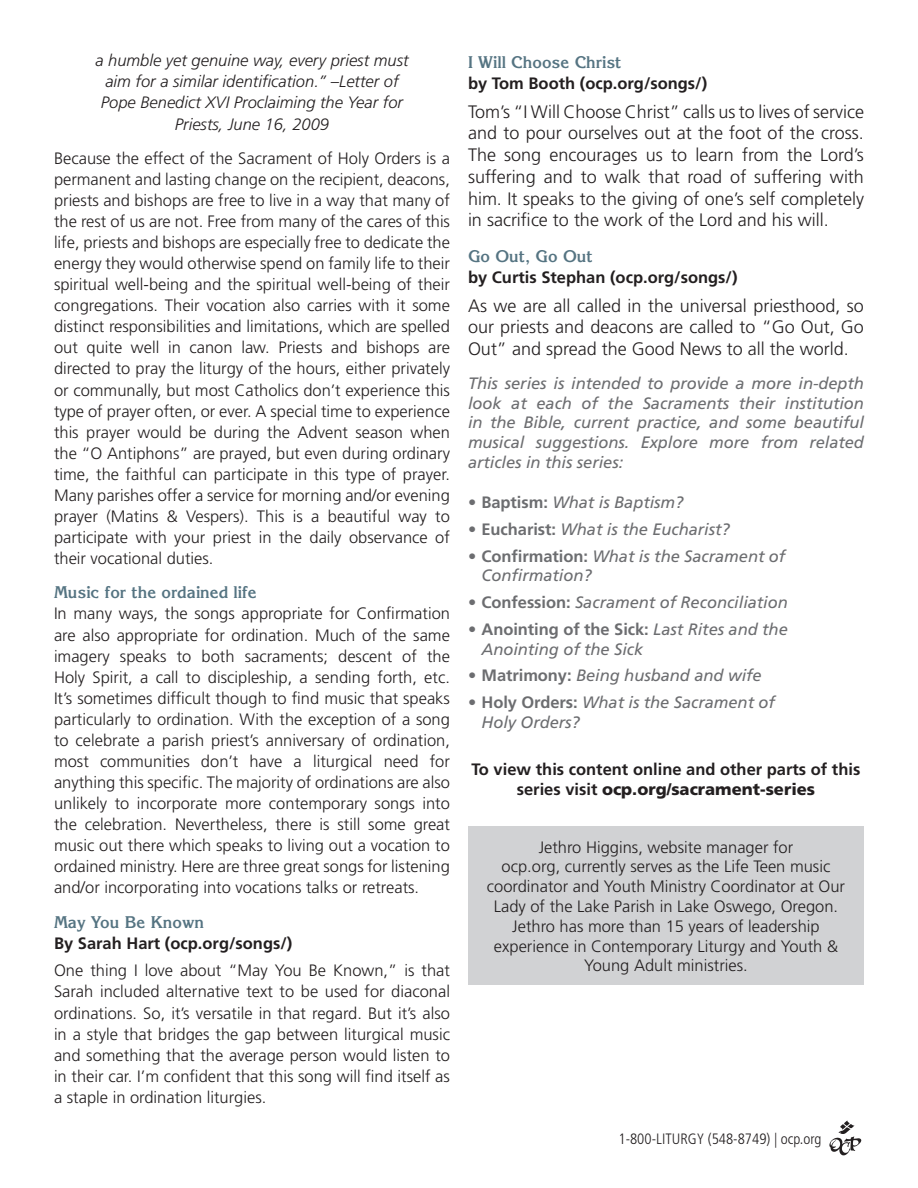
<style>
.page{position:relative;width:918px;height:1188px;background:#fff}
.page>*{position:absolute;margin:0;border:0;box-sizing:border-box;transform-origin:0 0}
.t1{font:300 18px/21.8px "Frutiger LT Std";color:#231f20;text-align:justify}
.t2{font:300 16.5px/21px "Frutiger LT Std";color:#231f20;text-align:justify}
.t3{font:italic 16.5px/20px "Frutiger LT Std";letter-spacing:-.005em;color:#6c6d70}
.t4{font:700 16.5px/20px "Frutiger LT Std";color:#231f20;text-align:center}
.t5{font:italic 300 16.5px/21px "Frutiger LT Std";color:#231f20;text-align:center}
.t6{font:700 16.5px "Korinna Std";color:#557482}
.t7{font:300 condensed 15px "Frutiger LT Std";color:#231f20}
.s1{font-weight:700;font-style:normal}
.s2{font-weight:900}
</style>
<div class="page">
<img style="left:829px;top:1120px;width:33px;height:36px">
<div style="left:468px;top:827px;width:396px;height:158px;background:#d1d2d4"></div>
<p class="t5" style="left:95px;top:50px;width:315px">a humble yet genuine way, every priest must aim for a similar identification.” –Letter of Pope Benedict XVI Proclaiming the Year for Priests, June 16, 2009</p>
<p class="t2" style="left:54px;top:148px;width:398px">Because the effect of the Sacrament of Holy Orders is a permanent and lasting change on the recipient, deacons, priests and bishops are free to live in a way that many of the rest of us are not. Free from many of the cares of this life, priests and bishops are especially free to dedicate the energy they would otherwise spend on family life to their spiritual well-being and the spiritual well-being of their congregations. Their vocation also carries with it some distinct responsibilities and limitations, which are spelled out quite well in canon law. Priests and bishops are directed to pray the liturgy of the hours, either privately or communally, but most Catholics don’t experience this type of prayer often, or ever. A special time to experience this prayer would be during the Advent season when the “O Antiphons” are prayed, but even during ordinary time, the faithful can participate in this type of prayer.<br>Many parishes offer a service for morning and/or evening prayer (Matins &amp; Vespers). This is a beautiful way to participate with your priest in the daily observance of their vocational duties.</p>
<p class="t6" style="left:54px;top:582px;width:204px">Music for the ordained life</p>
<p class="t2" style="left:54px;top:604px;width:398px">In many ways, the songs appropriate for Confirmation are also appropriate for ordination. Much of the same imagery speaks to both sacraments; descent of the Holy Spirit, a call to discipleship, a sending forth, etc.<br>It’s sometimes difficult though to find music that speaks particularly to ordination. With the exception of a song to celebrate a parish priest’s anniversary of ordination, most communities don’t have a liturgical need for anything this specific. The majority of ordinations are also unlikely to incorporate more contemporary songs into the celebration. Nevertheless, there is still some great music out there which speaks to living out a vocation to ordained ministry. Here are three great songs for listening and/or incorporating into vocations talks or retreats.</p>
<p class="t6" style="left:54px;top:911px;width:152px">May You Be Known</p>
<p class="t4" style="left:54px;top:933px;width:240px">By Sarah Hart (ocp.org/songs/)</p>
<p class="t2" style="left:54px;top:960px;width:398px">One thing I love about “May You Be Known,” is that Sarah included alternative text to be used for diaconal ordinations. So, it’s versatile in that regard. But it’s also in a style that bridges the gap between liturgical music and something that the average person would listen to in their car. I’m confident that this song will find itself as a staple in ordination liturgies.</p>
<p class="t6" style="left:468px;top:51px;width:155px">I Will Choose Christ</p>
<p class="t4" style="left:468px;top:74px;width:241px">by Tom Booth (ocp.org/songs/)</p>
<p class="t1" style="left:468px;top:101px;width:398px">Tom’s “I Will Choose Christ” calls us to lives of service and to pour ourselves out at the foot of the cross.<br>The song encourages us to learn from the Lord’s suffering and to walk that road of suffering with him. It speaks to the giving of one’s self completely in sacrifice to the work of the Lord and his will.</p>
<p class="t6" style="left:468px;top:245px;width:126px">Go Out, Go Out</p>
<p class="t4" style="left:468px;top:268px;width:271px">by Curtis Stephan (ocp.org/songs/)</p>
<p class="t1" style="left:468px;top:295px;width:397px">As we are all called in the universal priesthood, so our priests and deacons are called to “Go Out, Go Out” and spread the Good News to all the world.</p>
<p class="t3" style="left:468px;top:373px;width:398px;text-align:justify">This series is intended to provide a more in-depth look at each of the Sacraments their institution in the Bible, current practice, and some beautiful musical suggestions. Explore more from related articles in this series:</p>
<p class="t3" style="left:468px;top:493px;width:217px"><span class="s1">• Baptism:</span> What is Baptism?</p>
<p class="t3" style="left:468px;top:519px;width:263px"><span class="s1">• Eucharist:</span> What is the Eucharist?</p>
<p class="t3" style="left:482px;top:546px;width:305px;text-indent:-14px"><span class="s1">• Confirmation:</span> What is the Sacrament of<br>Confirmation?</p>
<p class="t3" style="left:468px;top:593px;width:321px"><span class="s1">• Confession:</span> Sacrament of Reconciliation</p>
<p class="t3" style="left:482px;top:619px;width:308px;text-indent:-14px"><span class="s1">• Anointing of the Sick:</span> Last Rites and the<br>Anointing of the Sick</p>
<p class="t3" style="left:468px;top:666px;width:295px"><span class="s1">• Matrimony:</span> Being husband and wife</p>
<p class="t3" style="left:482px;top:693px;width:295px;text-indent:-14px"><span class="s1">• Holy Orders:</span> What is the Sacrament of<br>Holy Orders?</p>
<p class="t4" style="left:472px;top:759px;width:390px">To view this content online and other parts of this series visit <span class="s2">ocp.org/sacrament-series</span></p>
<p class="t2" style="left:487px;top:837px;width:360px;line-height:19.8px;text-align:center">Jethro Higgins, website manager for<br>ocp.org, currently serves as the Life Teen music coordinator and Youth Ministry Coordinator at Our Lady of the Lake Parish in Lake Oswego, Oregon.<br>Jethro has more than 15 years of leadership experience in Contemporary Liturgy and Youth &amp; Young Adult ministries.</p>
<p class="t7" style="left:618px;top:1131px;width:205px">1-800-LITURGY (548-8749) | ocp.org</p>
</div>
